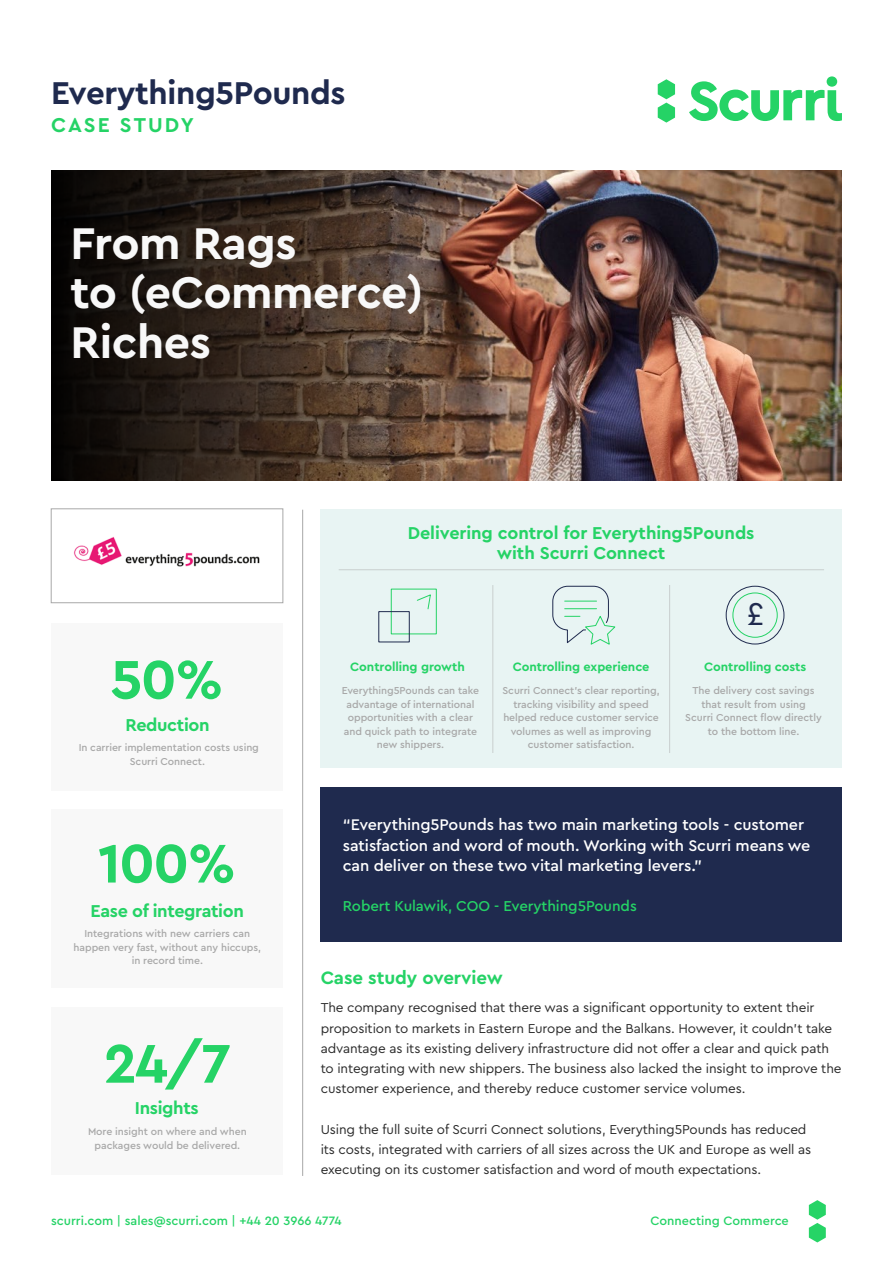
<style>
.page{position:relative;width:893px;height:1263px;background:#fff}
.page>*{position:absolute;margin:0;border:0;box-sizing:border-box;transform-origin:0 0}
.t1{font:700 57px "Cera Pro";letter-spacing:-.035em;color:#25d366}
.t2{font:700 46.5px/49.5px "Cera Pro";letter-spacing:-.01em;color:#f8f8f8}
.t3{font:700 33px "Cera Pro";letter-spacing:-.01em;color:#1f2a4e}
.t4{font:33px "Cera Pro";color:#1f2a4e}
.t5{font:700 21px "Cera Pro";letter-spacing:.1em;color:#25d366}
.t6{font:700 18.75px "Cera Pro";letter-spacing:-.005em;color:#25d366}
.t7{font:700 18px/19.5px "Cera Pro";letter-spacing:-.005em;color:#25d366;text-align:center}
.t8{font:500 16.2px/20.5px "Cera Pro";letter-spacing:-.005em;color:#fff}
.t9{font:500 15px "Cera Pro";letter-spacing:-.005em;color:#25d366}
.t10{font:13.5px/20.2px "Cera Pro";letter-spacing:-.01em;color:#2a2a2a}
.t11{font:500 12.75px "Cera Pro";color:#25d366}
.t12{font:700 12.75px "Cera Pro";letter-spacing:-.005em;color:#25d366}
.t13{font:500 10.5px/13.5px "Cera Pro";letter-spacing:-.005em;color:#a8a8a8;text-align:center}
</style>
<div class="page">
<img style="left:491px;top:170px;width:350px;height:311px">
<svg style="left:52px;top:170px;width:439px;height:311px;background:#3c2d23"></svg>
<svg style="left:658px;top:79px;width:17px;height:44px"></svg>
<svg style="left:689px;top:76px;width:153px;height:45px"></svg>
<img style="left:74px;top:536px;width:186px;height:31px">
<hr style="left:302px;top:510px;width:1px;height:666px;background:#a8a8a8">
<div style="left:51px;top:509px;width:232px;height:94px;border:1px solid #a8a8a8"></div>
<div style="left:51px;top:623px;width:232px;height:167px;background:#f8f8f8"></div>
<div style="left:51px;top:809px;width:232px;height:178px;background:#f8f8f8"></div>
<div style="left:51px;top:1007px;width:232px;height:167px;background:#f8f8f8"></div>
<div style="left:321px;top:510px;width:521px;height:258px;background:#e3f2f0"></div>
<svg style="left:417px;top:594px;width:14px;height:16px"></svg>
<div style="left:391px;top:589px;width:46px;height:45px;border:1px solid #25d366"></div>
<div style="left:378px;top:611px;width:32px;height:31px;border:1px solid #1f2a4e"></div>
<svg style="left:552px;top:585px;width:64px;height:60px"></svg>
<div style="left:726px;top:586px;width:58px;height:58px;border:1px solid #1f2a4e;border-radius:50%"></div>
<div style="left:732px;top:592px;width:46px;height:46px;border:1px solid #25d366;border-radius:50%"></div>
<hr style="left:493px;top:585px;width:1px;height:168px;background:#a8a8a8">
<hr style="left:669px;top:585px;width:1px;height:168px;background:#a8a8a8">
<hr style="left:339px;top:569px;width:485px;height:1px;background:#a8a8a8">
<div style="left:321px;top:788px;width:521px;height:154px;background:#1f2a4e"></div>
<svg style="left:809px;top:1200px;width:17px;height:42px"></svg>
<h3 class="t3" style="left:51px;top:71px;width:296px">Everything5Pounds</h3>
<h3 class="t5" style="left:51px;top:111px;width:144px">CASE STUDY</h3>
<h2 class="t2" style="left:71px;top:217px;width:355px">From Rags<br>to (eCommerce)<br>Riches</h2>
<h3 class="t7" style="left:408px;top:522px;width:348px">Delivering control for Everything5Pounds with Scurri Connect</h3>
<h1 class="t1" style="left:110px;top:642px;width:115px">50%</h1>
<h3 class="t7" style="left:125px;top:714px;width:86px">Reduction</h3>
<p class="t13" style="left:79px;top:740px;width:182px">In carrier implementation costs using<br>Scurri Connect.</p>
<h1 class="t1" style="left:98px;top:825px;width:140px">100%</h1>
<h3 class="t7" style="left:90px;top:900px;width:155px">Ease of integration</h3>
<p class="t13" style="left:74px;top:927px;width:189px">Integrations with new carriers can happen very fast, without any hiccups, in record time.</p>
<h3 class="t4" style="left:746px;top:592px;width:19px">£</h3>
<p class="t12" style="left:350px;top:658px;width:116px">Controlling growth</p>
<p class="t12" style="left:513px;top:658px;width:138px">Controlling experience</p>
<p class="t12" style="left:704px;top:658px;width:104px">Controlling costs</p>
<p class="t13" style="left:342px;top:683px;width:139px">Everything5Pounds can take advantage of international opportunities with a clear and quick path to integrate new shippers.</p>
<p class="t13" style="left:502px;top:683px;width:159px">Scurri Connect’s clear reporting, tracking visibility and speed helped reduce customer service volumes as well as improving customer satisfaction.</p>
<p class="t13" style="left:685px;top:683px;width:138px">The delivery cost savings that result from using<br>Scurri Connect flow directly to the bottom line.</p>
<p class="t8" style="left:343px;top:813px;width:469px">“Everything5Pounds has two main marketing tools - customer satisfaction and word of mouth. Working with Scurri means we can deliver on these two vital marketing levers.”</p>
<p class="t9" style="left:343px;top:896px;width:296px">Robert Kulawik, COO - Everything5Pounds</p>
<h3 class="t6" style="left:321px;top:966px;width:184px">Case study overview</h3>
<p class="t10" style="left:321px;top:997px;width:522px">The company recognised that there was a significant opportunity to extent their proposition to markets in Eastern Europe and the Balkans. However, it couldn’t take advantage as its existing delivery infrastructure did not offer a clear and quick path to integrating with new shippers. The business also lacked the insight to improve the customer experience, and thereby reduce customer service volumes.</p>
<p class="t10" style="left:321px;top:1118px;width:492px">Using the full suite of Scurri Connect solutions, Everything5Pounds has reduced its costs, integrated with carriers of all sizes across the UK and Europe as well as executing on its customer satisfaction and word of mouth expectations.</p>
<p class="t11" style="left:51px;top:1212px;width:292px">scurri.com | sales@scurri.com | +44 20 3966 4774</p>
<p class="t11" style="left:650px;top:1212px;width:140px">Connecting Commerce</p>
<h1 class="t1" style="left:104px;top:1026px;width:129px">24/7</h1>
<h3 class="t7" style="left:135px;top:1098px;width:65px">Insights</h3>
<p class="t13" style="left:88px;top:1124px;width:160px">More insight on where and when packages would be delivered.</p>
</div>
